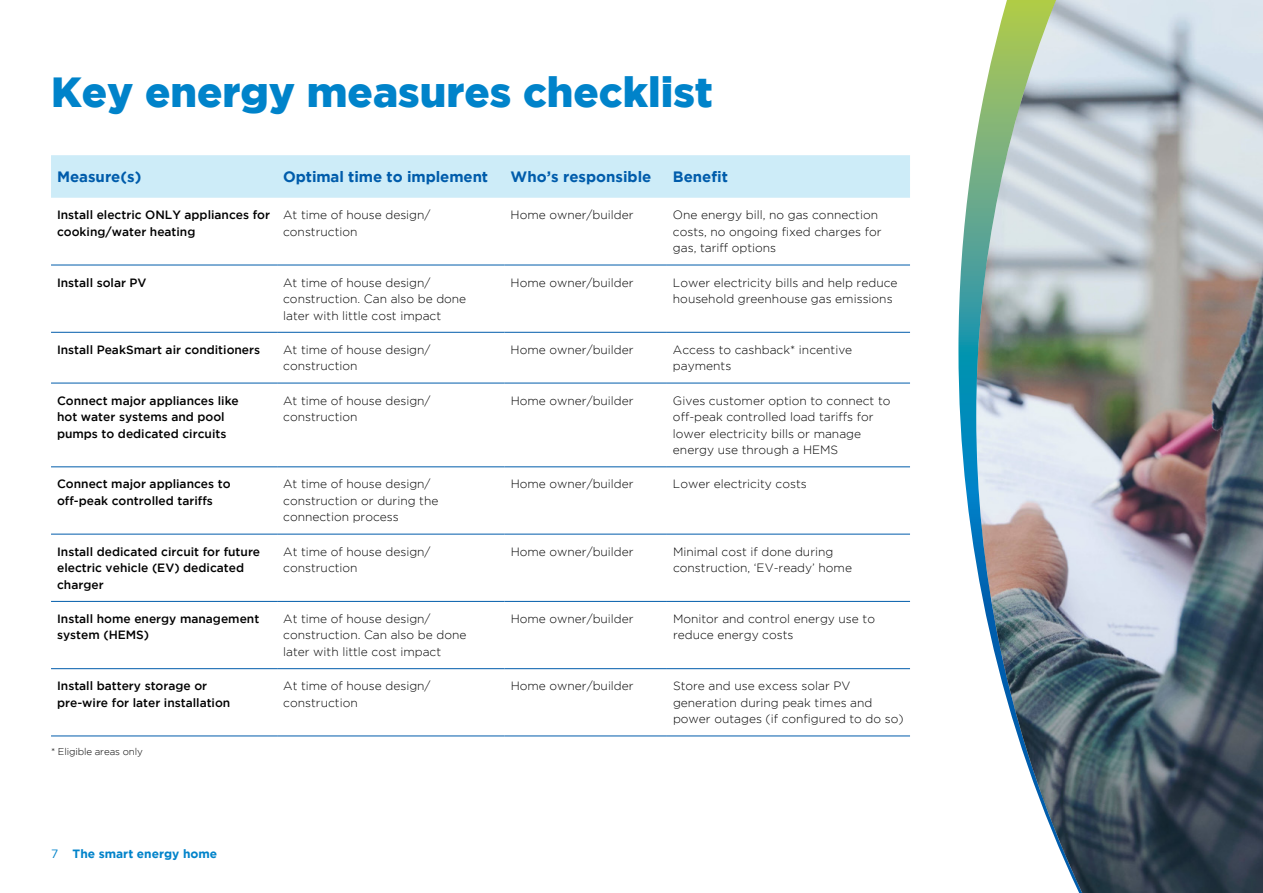
<style>
.page{position:relative;width:1263px;height:893px;background:#fff}
.page>*{position:absolute;margin:0;border:0;box-sizing:border-box;transform-origin:0 0}
.t1{font:900 42px "Gotham";color:#0083ca}
.t2{font:700 15px "Gotham";color:#005cab}
.t3{font:300 12px/16.5px "Gotham";color:#000}
.t4{font:500 12px/16.5px "Gotham";color:#000}
.t5{font:700 12px "Gotham";color:#0083ca}
.t6{font:300 9.75px "Gotham";letter-spacing:-.01em;color:#000}
.s1{font-weight:400}
</style>
<div class="page">
<svg style="left:958px;top:138px;width:18px;height:423px"></svg>
<img style="left:976px;top:0;width:287px;height:893px">
<div style="left:51px;top:155px;width:859px;height:43px;background:#cdecf8"></div>
<hr style="left:51px;top:265px;width:226px;height:1px;background:#005cab">
<hr style="left:277px;top:265px;width:228px;height:1px;background:#005cab">
<hr style="left:505px;top:265px;width:162px;height:1px;background:#005cab">
<hr style="left:667px;top:265px;width:243px;height:1px;background:#005cab">
<hr style="left:51px;top:332px;width:226px;height:1px;background:#005cab">
<hr style="left:277px;top:332px;width:228px;height:1px;background:#005cab">
<hr style="left:505px;top:332px;width:162px;height:1px;background:#005cab">
<hr style="left:667px;top:332px;width:243px;height:1px;background:#005cab">
<hr style="left:51px;top:383px;width:226px;height:1px;background:#005cab">
<hr style="left:277px;top:383px;width:228px;height:1px;background:#005cab">
<hr style="left:505px;top:383px;width:162px;height:1px;background:#005cab">
<hr style="left:667px;top:383px;width:243px;height:1px;background:#005cab">
<hr style="left:51px;top:466px;width:226px;height:1px;background:#005cab">
<hr style="left:277px;top:466px;width:228px;height:1px;background:#005cab">
<hr style="left:505px;top:466px;width:162px;height:1px;background:#005cab">
<hr style="left:667px;top:466px;width:243px;height:1px;background:#005cab">
<hr style="left:51px;top:534px;width:226px;height:1px;background:#005cab">
<hr style="left:277px;top:534px;width:228px;height:1px;background:#005cab">
<hr style="left:505px;top:534px;width:162px;height:1px;background:#005cab">
<hr style="left:667px;top:534px;width:243px;height:1px;background:#005cab">
<hr style="left:51px;top:601px;width:226px;height:1px;background:#005cab">
<hr style="left:277px;top:601px;width:228px;height:1px;background:#005cab">
<hr style="left:505px;top:601px;width:162px;height:1px;background:#005cab">
<hr style="left:667px;top:601px;width:243px;height:1px;background:#005cab">
<hr style="left:51px;top:668px;width:226px;height:1px;background:#005cab">
<hr style="left:277px;top:668px;width:228px;height:1px;background:#005cab">
<hr style="left:505px;top:668px;width:162px;height:1px;background:#005cab">
<hr style="left:667px;top:668px;width:243px;height:1px;background:#005cab">
<hr style="left:51px;top:736px;width:226px;height:1px;background:#005cab">
<hr style="left:277px;top:736px;width:228px;height:1px;background:#005cab">
<hr style="left:505px;top:736px;width:162px;height:1px;background:#005cab">
<hr style="left:667px;top:736px;width:243px;height:1px;background:#005cab">
<h1 class="t1" style="left:51px;top:68px;width:663px">Key energy measures checklist</h1>
<p class="t2" style="left:57px;top:168px;width:86px">Measure(s)</p>
<p class="t2" style="left:283px;top:168px;width:207px">Optimal time to implement</p>
<p class="t2" style="left:511px;top:168px;width:142px">Who’s responsible</p>
<p class="t2" style="left:673px;top:168px;width:57px">Benefit</p>
<p class="t4" style="left:57px;top:206px;width:215px">Install electric ONLY appliances for cooking/water heating</p>
<p class="t3" style="left:283px;top:207px;width:149px">At time of house design/ construction</p>
<p class="t3" style="left:511px;top:207px;width:124px">Home owner/builder</p>
<p class="t3" style="left:673px;top:207px;width:210px">One energy bill, no gas connection costs, no ongoing fixed charges for gas, tariff options</p>
<p class="t4" style="left:57px;top:274px;width:91px">Install solar PV</p>
<p class="t3" style="left:283px;top:274px;width:185px">At time of house design/ construction. Can also be done later with little cost impact</p>
<p class="t3" style="left:511px;top:274px;width:124px">Home owner/builder</p>
<p class="t3" style="left:673px;top:274px;width:226px">Lower electricity bills and help reduce household greenhouse gas emissions</p>
<p class="t4" style="left:57px;top:341px;width:205px">Install PeakSmart air conditioners</p>
<p class="t3" style="left:283px;top:341px;width:149px">At time of house design/ construction</p>
<p class="t3" style="left:511px;top:341px;width:124px">Home owner/builder</p>
<p class="t3" style="left:673px;top:341px;width:181px">Access to cashback* incentive payments</p>
<p class="t4" style="left:57px;top:392px;width:183px">Connect major appliances like hot water systems and pool pumps to dedicated circuits</p>
<p class="t3" style="left:283px;top:392px;width:149px">At time of house design/ construction</p>
<p class="t3" style="left:511px;top:392px;width:124px">Home owner/builder</p>
<p class="t3" style="left:673px;top:392px;width:219px">Gives customer option to connect to off-peak controlled load tariffs for lower electricity bills or manage energy use through a HEMS</p>
<p class="t4" style="left:57px;top:476px;width:175px">Connect major appliances to off-peak controlled tariffs</p>
<p class="t3" style="left:283px;top:476px;width:157px">At time of house design/ construction or during the connection process</p>
<p class="t3" style="left:511px;top:476px;width:124px">Home owner/builder</p>
<p class="t3" style="left:673px;top:476px;width:135px">Lower electricity costs</p>
<p class="t4" style="left:57px;top:543px;width:205px">Install dedicated circuit for future electric vehicle (EV) dedicated charger</p>
<p class="t3" style="left:283px;top:543px;width:149px">At time of house design/ construction</p>
<p class="t3" style="left:511px;top:543px;width:124px">Home owner/builder</p>
<p class="t3" style="left:673px;top:543px;width:181px">Minimal cost if done during construction, ‘EV-ready’ home</p>
<p class="t4" style="left:57px;top:610px;width:204px">Install home energy management system (HEMS)</p>
<p class="t3" style="left:283px;top:610px;width:185px">At time of house design/ construction. Can also be done later with little cost impact</p>
<p class="t3" style="left:511px;top:610px;width:124px">Home owner/builder</p>
<p class="t3" style="left:673px;top:610px;width:203px">Monitor and control energy use to reduce energy costs</p>
<p class="t4" style="left:57px;top:677px;width:175px">Install battery storage or pre-wire for later installation</p>
<p class="t3" style="left:283px;top:678px;width:149px">At time of house design/ construction</p>
<p class="t3" style="left:511px;top:678px;width:124px">Home owner/builder</p>
<p class="t3" style="left:673px;top:678px;width:232px">Store and use excess solar PV generation during peak times and power outages (if configured to do so)</p>
<p class="t6" style="left:51px;top:746px;width:93px">* Eligible areas only</p>
<p class="t5" style="left:51px;top:847px;width:168px"><span class="s1">7</span> The smart energy home</p>
</div>
